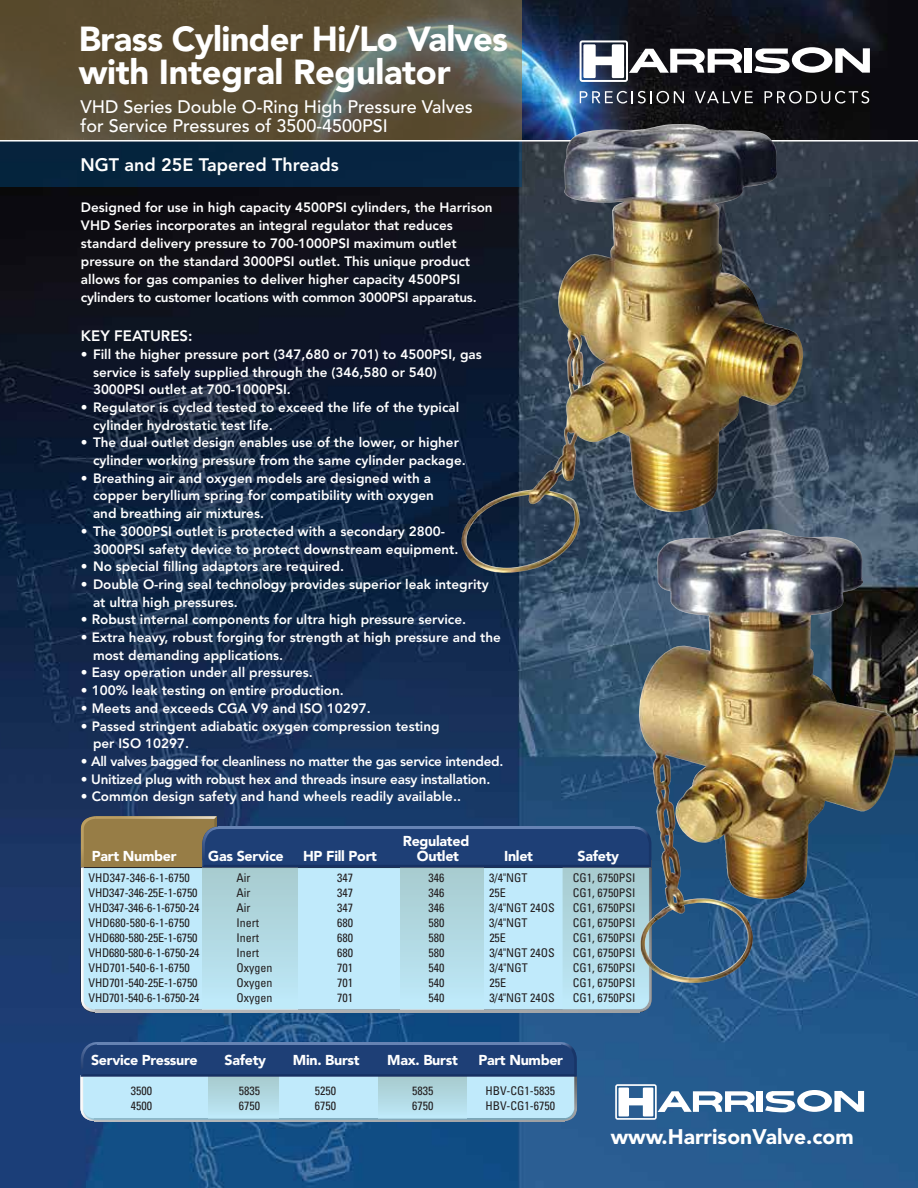
<style>
.page{position:relative;width:918px;height:1188px;background:#fff}
.page>*{position:absolute;margin:0;border:0;box-sizing:border-box;transform-origin:0 0}
.t1{font:900 34.5px/33px "Avenir";letter-spacing:-.015em;color:#fff}
.t2{font:900 21px "Avenir";color:#fff}
.t3{font:500 18px/19.5px "Avenir";color:#fff}
.t4{font:800 18px "Avenir";color:#fff}
.t5{font:800 15px "Avenir";color:#fff}
.t6{font:900 14.25px "Avenir";letter-spacing:-.02em;color:#fff}
.t7{font:800 13.5px/17.7px "Avenir";color:#fff}
.t8{font:800 13.5px "Avenir";letter-spacing:-.025em;color:#fff}
.t9{font:800 13.5px "Avenir";letter-spacing:-.02em;color:#fff}
.t10{font:condensed 12px "Univers";color:#231f20}
.t11{font:condensed 12px "Univers";letter-spacing:-.02em;color:#231f20}
</style>
<div class="page">
<img style="left:0;top:142px;width:918px;height:1046px">
<img style="left:522px;top:0;width:396px;height:140px">
<svg style="left:580px;top:91px;width:104px;height:13px"></svg>
<svg style="left:695px;top:91px;width:58px;height:12px"></svg>
<svg style="left:765px;top:91px;width:104px;height:13px"></svg>
<div style="left:745px;top:49px;width:7px;height:24px;background:#fff"></div>
<svg style="left:580px;top:40px;width:162px;height:42px"></svg>
<svg style="left:754px;top:47px;width:116px;height:27px"></svg>
<div style="left:0;top:141px;width:522px;height:45px;background:#06243e"></div>
<svg style="left:0;top:0;width:522px;height:140px;background:#5c523c"></svg>
<hr style="left:0;top:140px;width:918px;height:2px;background:#fff">
<div style="left:757px;top:1091px;width:6px;height:21px;background:#fff"></div>
<svg style="left:615px;top:1084px;width:140px;height:36px"></svg>
<svg style="left:765px;top:1090px;width:99px;height:23px"></svg>
<svg style="left:81px;top:816px;width:571px;height:197px;background:#465973"></svg>
<svg style="left:84px;top:868px;width:565px;height:141px;background:#b9e2f0"></svg>
<svg style="left:80px;top:1042px;width:497px;height:80px;background:#779bbb"></svg>
<img style="left:638px;top:529px;width:124px;height:455px">
<img style="left:461px;top:124px;width:256px;height:449px">
<h1 class="t1" style="left:79px;top:22px;width:431px">Brass Cylinder Hi/Lo Valves with Integral Regulator</h1>
<h3 class="t3" style="left:80px;top:97px;width:394px">VHD Series Double O-Ring High Pressure Valves for Service Pressures of 3500-4500PSI</h3>
<h3 class="t4" style="left:80px;top:154px;width:260px">NGT and 25E Tapered Threads</h3>
<p class="t7" style="left:81px;top:198px;width:413px">Designed for use in high capacity 4500PSI cylinders, the Harrison VHD Series incorporates an integral regulator that reduces standard delivery pressure to 700-1000PSI maximum outlet pressure on the standard 3000PSI outlet. This unique product allows for gas companies to deliver higher capacity 4500PSI cylinders to customer locations with common 3000PSI apparatus.</p>
<p class="t5" style="left:81px;top:327px;width:113px">KEY FEATURES:</p>
<p class="t7" style="left:93px;top:345px;width:390px;text-indent:-12px">• Fill the higher pressure port (347,680 or 701) to 4500PSI, gas service is safely supplied through the (346,580 or 540)<br>3000PSI outlet at 700-1000PSI.</p>
<p class="t7" style="left:93px;top:398px;width:368px;text-indent:-12px">• Regulator is cycled tested to exceed the life of the typical cylinder hydrostatic test life.</p>
<p class="t7" style="left:93px;top:434px;width:374px;text-indent:-12px">• The dual outlet design enables use of the lower, or higher cylinder working pressure from the same cylinder package.</p>
<p class="t7" style="left:93px;top:469px;width:343px;text-indent:-12px">• Breathing air and oxygen models are designed with a copper beryllium spring for compatibility with oxygen and breathing air mixtures.</p>
<p class="t7" style="left:93px;top:522px;width:367px;text-indent:-12px">• The 3000PSI outlet is protected with a secondary 2800-<br>3000PSI safety device to protect downstream equipment.</p>
<p class="t7" style="left:81px;top:558px;width:265px">• No special filling adaptors are required.</p>
<p class="t7" style="left:93px;top:575px;width:397px;text-indent:-12px">• Double O-ring seal technology provides superior leak integrity at ultra high pressures.</p>
<p class="t7" style="left:81px;top:611px;width:387px">• Robust internal components for ultra high pressure service.</p>
<p class="t7" style="left:93px;top:629px;width:410px;text-indent:-12px">• Extra heavy, robust forging for strength at high pressure and the most demanding applications.</p>
<p class="t7" style="left:81px;top:664px;width:233px">• Easy operation under all pressures.</p>
<p class="t7" style="left:81px;top:682px;width:264px">• 100% leak testing on entire production.</p>
<p class="t7" style="left:81px;top:699px;width:291px">• Meets and exceeds CGA V9 and ISO 10297.</p>
<p class="t7" style="left:93px;top:717px;width:348px;text-indent:-12px">• Passed stringent adiabatic oxygen compression testing per ISO 10297.</p>
<p class="t8" style="left:81px;top:753px;width:424px">• All valves bagged for cleanliness no matter the gas service intended.</p>
<p class="t9" style="left:81px;top:771px;width:411px">• Unitized plug with robust hex and threads insure easy installation.</p>
<p class="t7" style="left:81px;top:788px;width:382px">• Common design safety and hand wheels readily available..</p>
<p class="t6" style="left:403px;top:832px;width:68px">Regulated</p>
<p class="t6" style="left:92px;top:847px;width:86px">Part Number</p>
<p class="t6" style="left:208px;top:847px;width:77px">Gas Service</p>
<p class="t6" style="left:303px;top:847px;width:75px">HP Fill Port</p>
<p class="t6" style="left:417px;top:847px;width:44px">Outlet</p>
<p class="t6" style="left:504px;top:847px;width:30px">Inlet</p>
<p class="t6" style="left:578px;top:847px;width:43px">Safety</p>
<p class="t10" style="left:89px;top:870px;width:103px">VHD347-346-6-1-6750</p>
<p class="t10" style="left:237px;top:870px;width:15px">Air</p>
<p class="t10" style="left:337px;top:870px;width:17px">347</p>
<p class="t10" style="left:428px;top:870px;width:17px">346</p>
<p class="t10" style="left:489px;top:870px;width:40px">3/4"NGT</p>
<p class="t10" style="left:573px;top:870px;width:64px">CG1, 6750PSI</p>
<p class="t10" style="left:89px;top:885px;width:110px">VHD347-346-25E-1-6750</p>
<p class="t10" style="left:237px;top:885px;width:15px">Air</p>
<p class="t10" style="left:337px;top:885px;width:17px">347</p>
<p class="t10" style="left:429px;top:885px;width:17px">346</p>
<p class="t10" style="left:489px;top:885px;width:18px">25E</p>
<p class="t10" style="left:573px;top:885px;width:64px">CG1, 6750PSI</p>
<p class="t11" style="left:89px;top:900px;width:112px">VHD347-346-6-1-6750-24</p>
<p class="t10" style="left:237px;top:900px;width:15px">Air</p>
<p class="t10" style="left:337px;top:900px;width:17px">347</p>
<p class="t10" style="left:429px;top:900px;width:17px">346</p>
<p class="t10" style="left:489px;top:900px;width:67px">3/4"NGT 24OS</p>
<p class="t10" style="left:573px;top:900px;width:64px">CG1, 6750PSI</p>
<p class="t10" style="left:89px;top:915px;width:103px">VHD680-580-6-1-6750</p>
<p class="t10" style="left:237px;top:915px;width:24px">Inert</p>
<p class="t10" style="left:337px;top:915px;width:17px">680</p>
<p class="t10" style="left:429px;top:915px;width:17px">580</p>
<p class="t10" style="left:489px;top:915px;width:40px">3/4"NGT</p>
<p class="t10" style="left:573px;top:915px;width:64px">CG1, 6750PSI</p>
<p class="t10" style="left:89px;top:930px;width:110px">VHD680-580-25E-1-6750</p>
<p class="t10" style="left:237px;top:930px;width:24px">Inert</p>
<p class="t10" style="left:337px;top:930px;width:17px">680</p>
<p class="t10" style="left:429px;top:930px;width:17px">580</p>
<p class="t10" style="left:489px;top:930px;width:18px">25E</p>
<p class="t10" style="left:573px;top:930px;width:64px">CG1, 6750PSI</p>
<p class="t11" style="left:89px;top:945px;width:112px">VHD680-580-6-1-6750-24</p>
<p class="t10" style="left:237px;top:945px;width:24px">Inert</p>
<p class="t10" style="left:337px;top:945px;width:17px">680</p>
<p class="t10" style="left:429px;top:945px;width:17px">580</p>
<p class="t10" style="left:489px;top:945px;width:67px">3/4"NGT 24OS</p>
<p class="t10" style="left:573px;top:945px;width:64px">CG1, 6750PSI</p>
<p class="t10" style="left:89px;top:960px;width:103px">VHD701-540-6-1-6750</p>
<p class="t10" style="left:237px;top:960px;width:37px">Oxygen</p>
<p class="t10" style="left:337px;top:960px;width:17px">701</p>
<p class="t10" style="left:429px;top:960px;width:17px">540</p>
<p class="t10" style="left:489px;top:960px;width:40px">3/4"NGT</p>
<p class="t10" style="left:573px;top:960px;width:64px">CG1, 6750PSI</p>
<p class="t10" style="left:89px;top:975px;width:110px">VHD701-540-25E-1-6750</p>
<p class="t10" style="left:237px;top:975px;width:37px">Oxygen</p>
<p class="t10" style="left:337px;top:975px;width:17px">701</p>
<p class="t10" style="left:429px;top:975px;width:17px">540</p>
<p class="t10" style="left:489px;top:975px;width:18px">25E</p>
<p class="t10" style="left:573px;top:975px;width:64px">CG1, 6750PSI</p>
<p class="t11" style="left:89px;top:990px;width:112px">VHD701-540-6-1-6750-24</p>
<p class="t10" style="left:237px;top:990px;width:37px">Oxygen</p>
<p class="t10" style="left:337px;top:990px;width:17px">701</p>
<p class="t10" style="left:429px;top:990px;width:17px">540</p>
<p class="t10" style="left:489px;top:990px;width:67px">3/4"NGT 24OS</p>
<p class="t10" style="left:573px;top:990px;width:64px">CG1, 6750PSI</p>
<p class="t6" style="left:91px;top:1052px;width:108px">Service Pressure</p>
<p class="t6" style="left:225px;top:1052px;width:43px">Safety</p>
<p class="t6" style="left:293px;top:1052px;width:68px">Min. Burst</p>
<p class="t6" style="left:387px;top:1052px;width:72px">Max. Burst</p>
<p class="t6" style="left:478px;top:1052px;width:86px">Part Number</p>
<p class="t10" style="left:131px;top:1083px;width:23px">3500</p>
<p class="t10" style="left:239px;top:1083px;width:23px">5835</p>
<p class="t10" style="left:315px;top:1083px;width:23px">5250</p>
<p class="t10" style="left:412px;top:1083px;width:23px">5835</p>
<p class="t10" style="left:486px;top:1083px;width:71px">HBV-CG1-5835</p>
<p class="t10" style="left:131px;top:1098px;width:23px">4500</p>
<p class="t10" style="left:239px;top:1098px;width:23px">6750</p>
<p class="t10" style="left:315px;top:1098px;width:23px">6750</p>
<p class="t10" style="left:412px;top:1098px;width:23px">6750</p>
<p class="t10" style="left:486px;top:1098px;width:71px">HBV-CG1-6750</p>
<h2 class="t2" style="left:611px;top:1124px;width:245px">www.HarrisonValve.com</h2>
</div>
